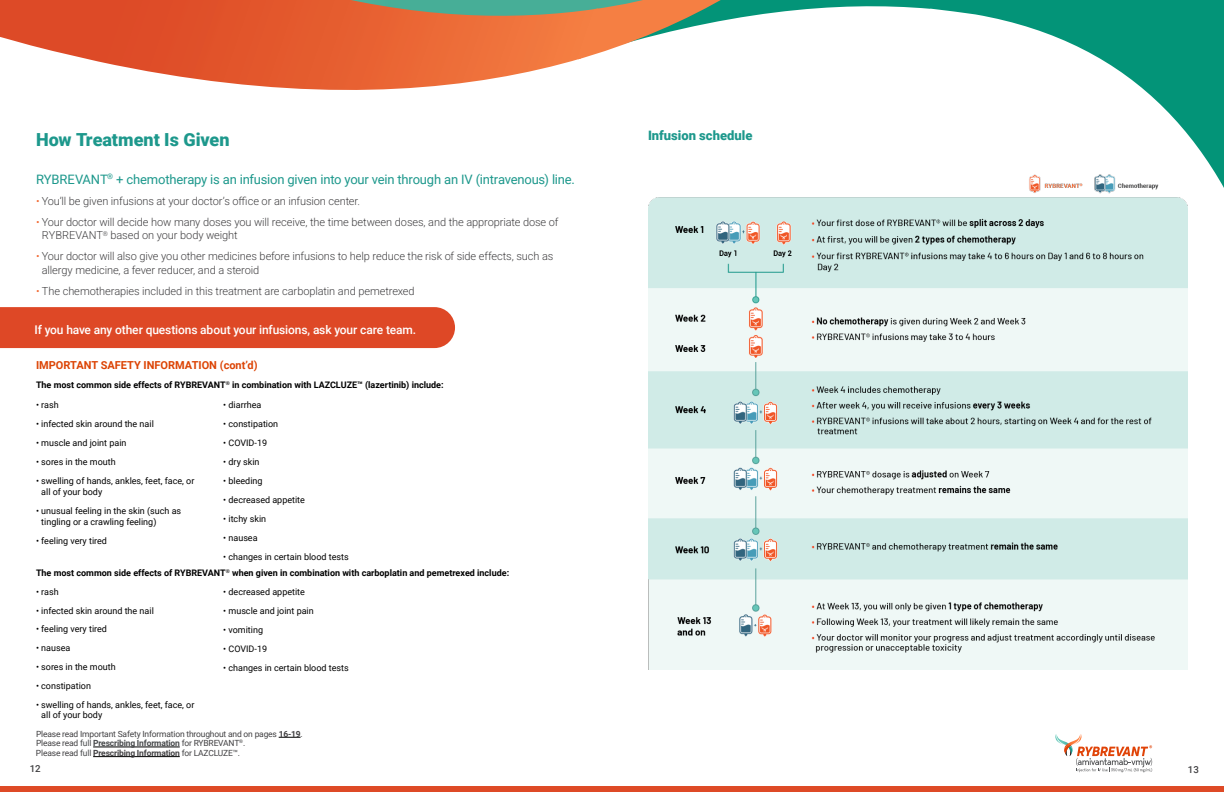
<style>
.page{position:relative;width:1224px;height:792px;background:#fff}
.page>*{position:absolute;margin:0;border:0;box-sizing:border-box;transform-origin:0 0}
.t1{font:900 18px "Roboto";letter-spacing:-.005em;color:#1d988c}
.t2{font:13px "Roboto";letter-spacing:-.015em;color:#1d988c}
.t3{font:900 13px "Roboto";color:#1d988c}
.t4{font:500 12px "Roboto";letter-spacing:-.01em;color:#fff}
.t5{font:300 11px/13.2px "Roboto";letter-spacing:-.01em;color:#414042}
.t6{font:700 11px "Roboto";color:#dc4405}
.t7{font:500 9.7px "Roboto";color:#414042}
.t8{font:9px/11px "Roboto";color:#000}
.t9{font:700 9px/15.3px "Roboto";color:#000}
.t10{font:8.5px/9.7px "Roboto";letter-spacing:-.02em;color:#414042}
.s1{color:#f26831}
.s2{font-weight:400}
.s3{font-weight:700}
.s4{color:#46484a}
.s5{font-weight:700;color:#46484a}
</style>
<div class="page">
<div style="left:0;top:786px;width:1224px;height:6px;background:#de4a26"></div>
<svg style="left:1055px;top:734px;width:97px;height:38px"></svg>
<svg style="left:279px;top:737px;width:22px;height:1px"></svg>
<hr style="left:93px;top:747px;width:87px;height:1px;background:#000">
<hr style="left:93px;top:756px;width:87px;height:1px;background:#000">
<svg style="left:807px;top:0;width:417px;height:188px"></svg>
<svg style="left:0;top:0;width:807px;height:90px"></svg>
<div style="left:0;top:307px;width:455px;height:41px;background:#de4826"></div>
<img style="left:648px;top:170px;width:540px;height:499px">
<h1 class="t1" style="left:36px;top:127px;width:195px">How Treatment Is Given</h1>
<h2 class="t3" style="left:648px;top:127px;width:106px">Infusion schedule</h2>
<h2 class="t2" style="left:36px;top:170px;width:540px">RYBREVANT<sup>®</sup> + chemotherapy is an infusion given into your vein through an IV (intravenous) line.</h2>
<p class="t5" style="left:36px;top:194px;width:326px"><span class="s1">•</span> You’ll be given infusions at your doctor’s office or an infusion center.</p>
<p class="t5" style="left:42px;top:215px;width:518px;text-indent:-6px"><span class="s1">•</span> Your doctor will decide how many doses you will receive, the time between doses, and the appropriate dose of<br>RYBREVANT<sup>®</sup> based on your body weight</p>
<p class="t5" style="left:42px;top:250px;width:513px;text-indent:-6px"><span class="s1">•</span> Your doctor will also give you other medicines before infusions to help reduce the risk of side effects, such as allergy medicine, a fever reducer, and a steroid</p>
<p class="t5" style="left:36px;top:284px;width:380px"><span class="s1">•</span> The chemotherapies included in this treatment are carboplatin and pemetrexed</p>
<h3 class="t4" style="left:35px;top:321px;width:383px">If you have any other questions about your infusions, ask your care team.</h3>
<p class="t6" style="left:36px;top:358px;width:223px">IMPORTANT SAFETY INFORMATION (cont’d)</p>
<p class="t9" style="left:36px;top:377px;width:409px">The most common side effects of RYBREVANT<sup>®</sup> in combination with LAZCLUZE™ (lazertinib) include:</p>
<p class="t8" style="left:36px;top:399px;width:24px">• rash</p>
<p class="t8" style="left:36px;top:418px;width:119px">• infected skin around the nail</p>
<p class="t8" style="left:36px;top:437px;width:92px">• muscle and joint pain</p>
<p class="t8" style="left:36px;top:456px;width:81px">• sores in the mouth</p>
<p class="t8" style="left:41px;top:475px;width:155px;text-indent:-5px">• swelling of hands, ankles, feet, face, or all of your body</p>
<p class="t8" style="left:41px;top:505px;width:141px;text-indent:-5px">• unusual feeling in the skin (such as tingling or a crawling feeling)</p>
<p class="t8" style="left:36px;top:535px;width:73px">• feeling very tired</p>
<p class="t8" style="left:223px;top:399px;width:40px">• diarrhea</p>
<p class="t8" style="left:223px;top:418px;width:57px">• constipation</p>
<p class="t8" style="left:223px;top:437px;width:45px">• COVID-19</p>
<p class="t8" style="left:223px;top:456px;width:38px">• dry skin</p>
<p class="t8" style="left:223px;top:475px;width:41px">• bleeding</p>
<p class="t8" style="left:223px;top:494px;width:83px">• decreased appetite</p>
<p class="t8" style="left:223px;top:513px;width:44px">• itchy skin</p>
<p class="t8" style="left:223px;top:532px;width:36px">• nausea</p>
<p class="t9" style="left:36px;top:549px;width:475px;text-indent:187px"><span class="s2">• changes in certain blood tests<br></span>The most common side effects of RYBREVANT<sup>®</sup> when given in combination with carboplatin and pemetrexed include:</p>
<p class="t8" style="left:36px;top:586px;width:24px">• rash</p>
<p class="t8" style="left:36px;top:605px;width:119px">• infected skin around the nail</p>
<p class="t8" style="left:36px;top:623px;width:73px">• feeling very tired</p>
<p class="t8" style="left:36px;top:642px;width:36px">• nausea</p>
<p class="t8" style="left:36px;top:661px;width:81px">• sores in the mouth</p>
<p class="t8" style="left:36px;top:680px;width:57px">• constipation</p>
<p class="t8" style="left:41px;top:699px;width:155px;text-indent:-5px">• swelling of hands, ankles, feet, face, or all of your body</p>
<p class="t8" style="left:223px;top:586px;width:83px">• decreased appetite</p>
<p class="t8" style="left:223px;top:605px;width:92px">• muscle and joint pain</p>
<p class="t8" style="left:223px;top:624px;width:41px">• vomiting</p>
<p class="t8" style="left:223px;top:643px;width:45px">• COVID-19</p>
<p class="t8" style="left:223px;top:662px;width:127px">• changes in certain blood tests</p>
<p class="t10" style="left:36px;top:728px;width:268px">Please read Important Safety Information throughout and on pages <span class="s3">16-19</span>.<br>Please read <span class="s4">full</span> <span class="s5">Prescribing Information</span> for RYBREVANT<sup>®</sup>.<br>Please read <span class="s4">full</span> <span class="s3">Prescribing Information</span> for LAZCLUZE™.</p>
<p class="t7" style="left:30px;top:762px;width:12px">12</p>
<p class="t7" style="left:1188px;top:762px;width:12px">13</p>
</div>
